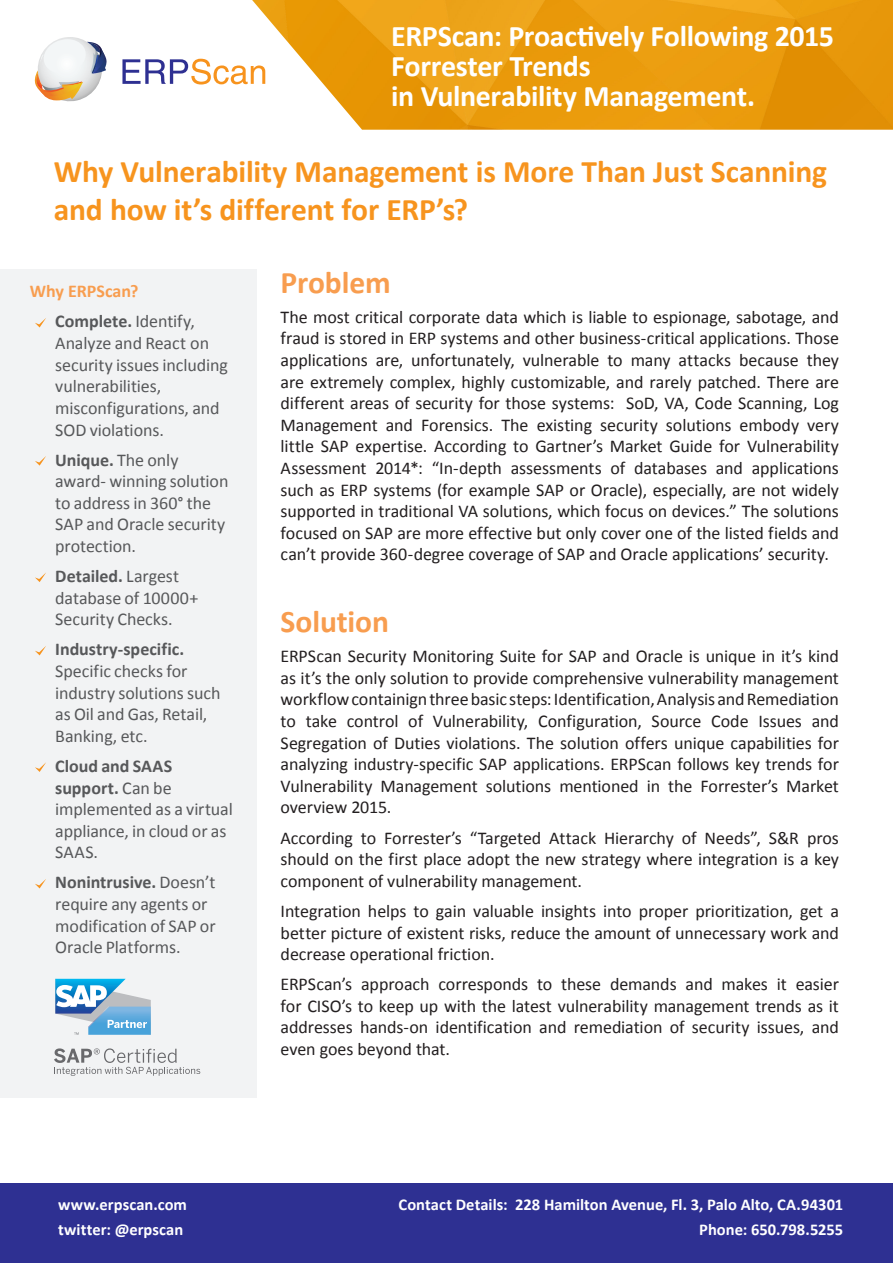
<style>
.page{position:relative;width:893px;height:1263px;background:#fff}
.page>*{position:absolute;margin:0;border:0;box-sizing:border-box;transform-origin:0 0}
.Подзаголовок{font:700 31.5px/37.8px "Calibri";letter-spacing:-.005em;color:#f7941e}
.Подзаголовок_в_текст{font:700 31.5px "Calibri";letter-spacing:-.005em;color:#f89d4f}
.Большой_заголовок{font:700 30px/30px "Calibri";letter-spacing:-.01em;color:#fff}
.Основной_текст{font:18px/21.6px "Calibri";letter-spacing:-.005em;color:#231f20;text-align:justify}
.Текст_в_боксах{font:18px/21.6px "Calibri";letter-spacing:-.005em;color:#57585a}
.Подзаголовок_в_текст-2{font:700 18px "Calibri";letter-spacing:-.005em;color:#f89d4f}
.t1{font:700 16.5px/25.5px "Calibri";color:#fff;text-align:right}
.s1{font-weight:700}
</style>
<div class="page">
<div style="left:0;top:1183px;width:893px;height:80px;background:#2e3092"></div>
<div style="left:0;top:269px;width:256px;height:829px;background:#f2f3f4"></div>
<svg style="left:35px;top:318px;width:11px;height:9px"></svg>
<svg style="left:35px;top:456px;width:11px;height:10px"></svg>
<svg style="left:35px;top:572px;width:11px;height:10px"></svg>
<svg style="left:35px;top:646px;width:11px;height:9px"></svg>
<svg style="left:35px;top:762px;width:11px;height:10px"></svg>
<svg style="left:35px;top:879px;width:11px;height:9px"></svg>
<svg style="left:54px;top:1048px;width:146px;height:28px"></svg>
<svg style="left:55px;top:979px;width:96px;height:56px"></svg>
<img style="left:252px;top:0;width:641px;height:130px">
<svg style="left:34px;top:37px;width:73px;height:65px"></svg>
<svg style="left:122px;top:59px;width:143px;height:25px"></svg>
<p class="Большой_заголовок" style="left:391px;top:21px;width:444px">ERPScan: Proactively Following 2015<br>Forrester Trends<br>in Vulnerability Management.</p>
<p class="Подзаголовок" style="left:54px;top:153px;width:775px">Why Vulnerability Management is More Than Just Scanning and how it’s different for ERP’s?</p>
<p class="Подзаголовок_в_текст-2" style="left:30px;top:280px;width:110px">Why ERPScan?</p>
<p class="Текст_в_боксах" style="left:55px;top:311px;width:174px"><span class="s1">Complete.</span> Identify,<br>Analyze and React on security issues including vulnerabilities, misconfigurations, and<br>SOD violations.</p>
<p class="Текст_в_боксах" style="left:55px;top:449px;width:175px"><span class="s1">Unique.</span> The only award- winning solution to address in 360° the<br>SAP and Oracle security protection.</p>
<p class="Текст_в_боксах" style="left:55px;top:565px;width:145px"><span class="s1">Detailed.</span> Largest database of 10000+<br>Security Checks.</p>
<p class="Текст_в_боксах" style="left:55px;top:639px;width:167px"><span class="s1">Industry-specific.<br></span>Specific checks for industry solutions such as Oil and Gas, Retail,<br>Banking, etc.</p>
<p class="Текст_в_боксах" style="left:55px;top:755px;width:179px"><span class="s1">Cloud and SAAS support.</span> Can be implemented as a virtual appliance, in cloud or as<br>SAAS.</p>
<p class="Текст_в_боксах" style="left:55px;top:872px;width:162px"><span class="s1">Nonintrusive.</span> Doesn’t require any agents or modification of SAP or<br>Oracle Platforms.</p>
<p class="Подзаголовок_в_текст" style="left:281px;top:262px;width:112px">Problem</p>
<p class="Основной_текст" style="left:281px;top:306px;width:560px">The most critical corporate data which is liable to espionage, sabotage, and fraud is stored in ERP systems and other business-critical applications. Those applications are, unfortunately, vulnerable to many attacks because they are extremely complex, highly customizable, and rarely patched. There are different areas of security for those systems: SoD, VA, Code Scanning, Log Management and Forensics. The existing security solutions embody very little SAP expertise. According to Gartner’s Market Guide for Vulnerability Assessment 2014*: “In-depth assessments of databases and applications such as ERP systems (for example SAP or Oracle), especially, are not widely supported in traditional VA solutions, which focus on devices.” The solutions focused on SAP are more effective but only cover one of the listed fields and can’t provide 360-degree coverage of SAP and Oracle applications’ security.</p>
<p class="Подзаголовок_в_текст" style="left:281px;top:601px;width:110px">Solution</p>
<p class="Основной_текст" style="left:281px;top:645px;width:560px">ERPScan Security Monitoring Suite for SAP and Oracle is unique in it’s kind as it’s the only solution to provide comprehensive vulnerability management workflow containign three basic steps: Identification, Analysis and Remediation to take control of Vulnerability, Configuration, Source Code Issues and Segregation of Duties violations. The solution offers unique capabilities for analyzing industry-specific SAP applications. ERPScan follows key trends for Vulnerability Management solutions mentioned in the Forrester’s Market overview 2015.</p>
<p class="Основной_текст" style="left:281px;top:827px;width:560px">According to Forrester’s “Targeted Attack Hierarchy of Needs”, S&amp;R pros should on the first place adopt the new strategy where integration is a key component of vulnerability management.</p>
<p class="Основной_текст" style="left:281px;top:900px;width:560px">Integration helps to gain valuable insights into proper prioritization, get a better picture of existent risks, reduce the amount of unnecessary work and decrease operational friction.</p>
<p class="Основной_текст" style="left:281px;top:973px;width:560px">ERPScan’s approach corresponds to these demands and makes it easier for CISO’s to keep up with the latest vulnerability management trends as it addresses hands-on identification and remediation of security issues, and even goes beyond that.</p>
<p class="t1" style="left:58px;top:1191px;width:130px;text-align:left">www.erpscan.com twitter: @erpscan</p>
<p class="t1" style="left:398px;top:1191px;width:446px">Contact Details: 228 Hamilton Avenue, Fl. 3, Palo Alto, CA.94301<br>Phone: 650.798.5255</p>
</div>
